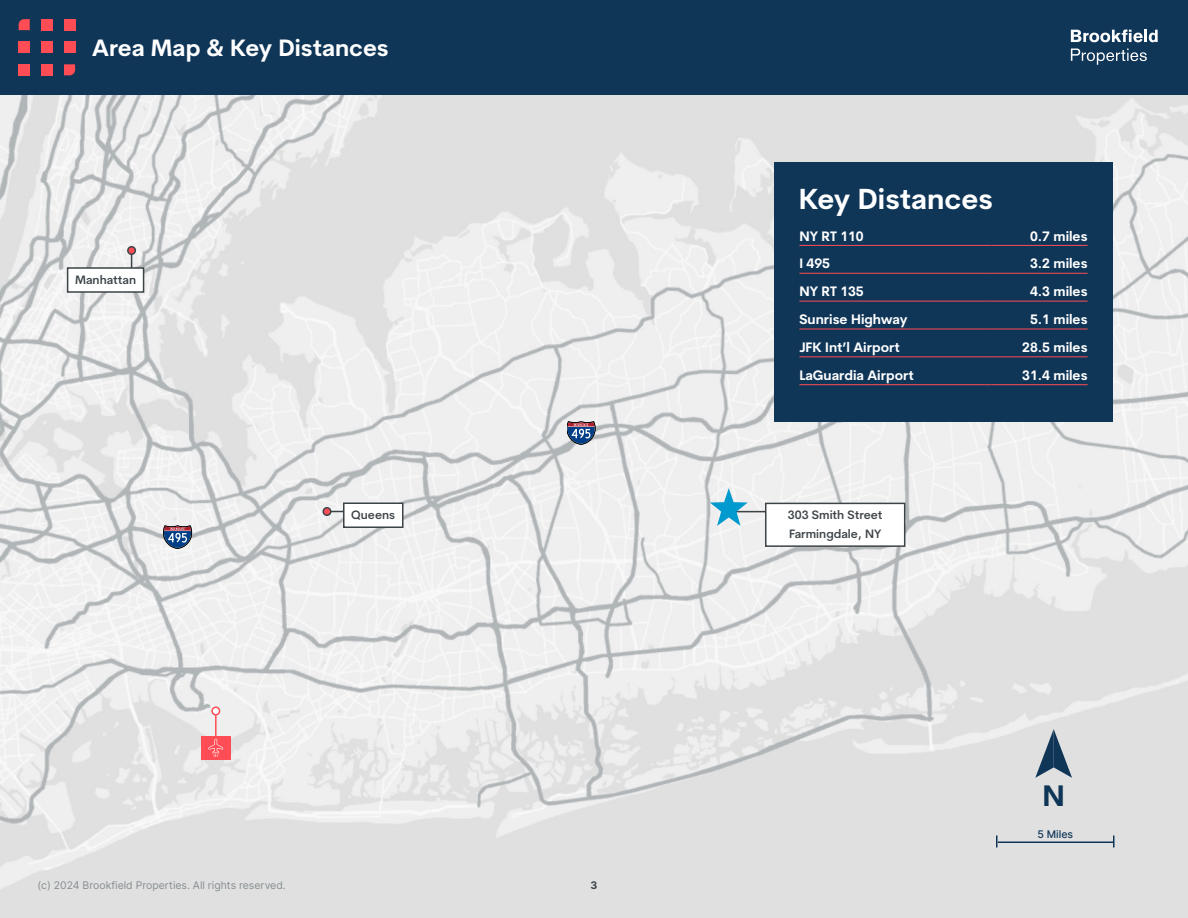
<style>
.page{position:relative;width:1188px;height:918px;background:#fff}
.page>*{position:absolute;margin:0;border:0;box-sizing:border-box;transform-origin:0 0}
.who-we-are_body{font:700 29.1px "Cerebri Sans";color:#0f3557}
.AM_KD_table_title{font:700 28.5px "Cerebri Sans";color:#fff}
.t1{font:700 23.25px "Cerebri Sans";color:#fff}
.AM_KD_table_left_col{font:700 13.42px "Cerebri Sans";color:#fff}
.AM_KD_table_right_col{font:700 13.42px "Cerebri Sans";color:#fff}
.AM_KD_paragraph_shade_dark_grey{font:600 12px "Cerebri Sans";color:#3c4347}
.master_copyright{font:10.5px "Inter";color:#878e91}
.who-we-are_body-2{font:500 10.5px "Inter";color:#0f3557}
.master_page_number{font:700 10.5px "Inter";color:#3c4347}
</style>
<div class="page">
<img style="left:0;top:94px;width:1188px;height:824px">
<svg style="left:1035px;top:729px;width:37px;height:49px;background:#8f9eab"></svg>
<hr style="left:131px;top:250px;width:1px;height:34px;background:#3c4347">
<div style="left:128px;top:247px;width:7px;height:7px;background:#ff4c55;border-radius:50%"></div>
<div style="left:127px;top:246px;width:9px;height:9px;border:2px solid #3c4347;border-radius:50%"></div>
<div style="left:67px;top:267px;width:77px;height:26px;background:#fff;border:2px solid #3c4347"></div>
<hr style="left:327px;top:511px;width:34px;height:1px;background:#3c4347">
<div style="left:323px;top:508px;width:8px;height:7px;background:#ff4c55;border-radius:50%"></div>
<div style="left:322px;top:507px;width:10px;height:9px;border:2px solid #3c4347;border-radius:50%"></div>
<div style="left:343px;top:502px;width:61px;height:26px;background:#fff;border:2px solid #3c4347"></div>
<hr style="left:998px;top:842px;width:115px;height:1px;background:#0f3557">
<svg style="left:1113px;top:836px;width:1px;height:12px"></svg>
<svg style="left:996px;top:836px;width:2px;height:12px"></svg>
<svg style="left:567px;top:422px;width:28px;height:22px"></svg>
<svg style="left:164px;top:526px;width:28px;height:22px"></svg>
<hr style="left:215px;top:711px;width:2px;height:41px;background:#ff4c55">
<div style="left:212px;top:707px;width:8px;height:8px;background:#fff;border-radius:50%"></div>
<div style="left:211px;top:706px;width:9px;height:10px;border:2px solid #ff4c55;border-radius:50%"></div>
<div style="left:201px;top:736px;width:30px;height:24px;background:#ff4c55"></div>
<svg style="left:208px;top:739px;width:15px;height:18px"></svg>
<hr style="left:728px;top:511px;width:57px;height:1px;background:#3c4347">
<div style="left:765px;top:503px;width:140px;height:44px;background:#fff;border:2px solid #3c4347"></div>
<div style="left:0;top:0;width:1188px;height:94px;background:#0f3557"></div>
<svg style="left:1071px;top:29px;width:87px;height:13px"></svg>
<svg style="left:1071px;top:49px;width:76px;height:16px"></svg>
<div style="left:774px;top:162px;width:339px;height:260px;background:#0f3557"></div>
<svg style="left:710px;top:488px;width:38px;height:38px"></svg>
<div style="left:64px;top:19px;width:11px;height:11px;background:#ff4c55"></div>
<div style="left:41px;top:19px;width:11px;height:11px;background:#ff4c55"></div>
<div style="left:64px;top:42px;width:11px;height:11px;background:#ff4c55"></div>
<div style="left:19px;top:42px;width:11px;height:11px;background:#ff4c55"></div>
<div style="left:41px;top:42px;width:11px;height:11px;background:#ff4c55"></div>
<div style="left:41px;top:64px;width:11px;height:11px;background:#ff4c55"></div>
<div style="left:19px;top:64px;width:11px;height:11px;background:#ff4c55"></div>
<svg style="left:19px;top:19px;width:11px;height:11px"></svg>
<svg style="left:64px;top:64px;width:11px;height:11px"></svg>
<hr style="left:799px;top:245px;width:193px;height:1px;background:#ff4c55">
<hr style="left:992px;top:245px;width:96px;height:1px;background:#ff4c55">
<hr style="left:799px;top:273px;width:193px;height:1px;background:#ff4c55">
<hr style="left:992px;top:273px;width:96px;height:1px;background:#ff4c55">
<hr style="left:799px;top:301px;width:193px;height:1px;background:#ff4c55">
<hr style="left:992px;top:301px;width:96px;height:1px;background:#ff4c55">
<hr style="left:799px;top:329px;width:193px;height:1px;background:#ff4c55">
<hr style="left:992px;top:329px;width:96px;height:1px;background:#ff4c55">
<hr style="left:799px;top:356px;width:193px;height:1px;background:#ff4c55">
<hr style="left:992px;top:356px;width:96px;height:1px;background:#ff4c55">
<hr style="left:799px;top:384px;width:193px;height:1px;background:#ff4c55">
<hr style="left:992px;top:384px;width:96px;height:1px;background:#ff4c55">
<h3 class="t1" style="left:92px;top:33px;width:110px">Page Title</h3>
<p class="t1" style="left:92px;top:33px;width:298px">Area Map &amp; Key Distances</p>
<p class="AM_KD_paragraph_shade_dark_grey" style="left:75px;top:272px;width:62px">Manhattan</p>
<p class="AM_KD_paragraph_shade_dark_grey" style="left:351px;top:507px;width:45px">Queens</p>
<p class="master_copyright" style="left:38px;top:877px;width:246px">© 2024 Brookfield Properties. Al rights reserved.</p>
<p class="master_copyright" style="left:38px;top:877px;width:250px">(c) 2024 Brookfield Properties. All rights reserved.</p>
<p class="master_page_number" style="left:591px;top:877px;width:8px">3</p>
<p class="AM_KD_table_title" style="left:799px;top:181px;width:196px">Key Distances</p>
<p class="AM_KD_table_left_col" style="left:799px;top:228px;width:66px">NY RT 110</p>
<p class="AM_KD_table_right_col" style="left:1030px;top:228px;width:59px">0.7 miles</p>
<p class="AM_KD_table_left_col" style="left:799px;top:255px;width:32px">I 495</p>
<p class="AM_KD_table_right_col" style="left:1030px;top:255px;width:59px">3.2 miles</p>
<p class="AM_KD_table_left_col" style="left:799px;top:283px;width:66px">NY RT 135</p>
<p class="AM_KD_table_right_col" style="left:1030px;top:283px;width:59px">4.3 miles</p>
<p class="AM_KD_table_left_col" style="left:799px;top:311px;width:110px">Sunrise Highway</p>
<p class="AM_KD_table_right_col" style="left:1030px;top:311px;width:59px">5.1 miles</p>
<p class="AM_KD_table_left_col" style="left:799px;top:339px;width:102px">JFK Int’l Airport</p>
<p class="AM_KD_table_right_col" style="left:1022px;top:339px;width:67px">28.5 miles</p>
<p class="AM_KD_table_left_col" style="left:799px;top:367px;width:116px">LaGuardia Airport</p>
<p class="AM_KD_table_right_col" style="left:1022px;top:367px;width:67px">31.4 miles</p>
<p class="AM_KD_paragraph_shade_dark_grey" style="left:788px;top:508px;width:96px">303 Smith Street</p>
<p class="AM_KD_paragraph_shade_dark_grey" style="left:789px;top:526px;width:94px">Farmingdale, NY</p>
<p class="who-we-are_body" style="left:1042px;top:778px;width:24px">N</p>
<p class="who-we-are_body-2" style="left:1038px;top:826px;width:37px">5 Miles</p>
</div>
